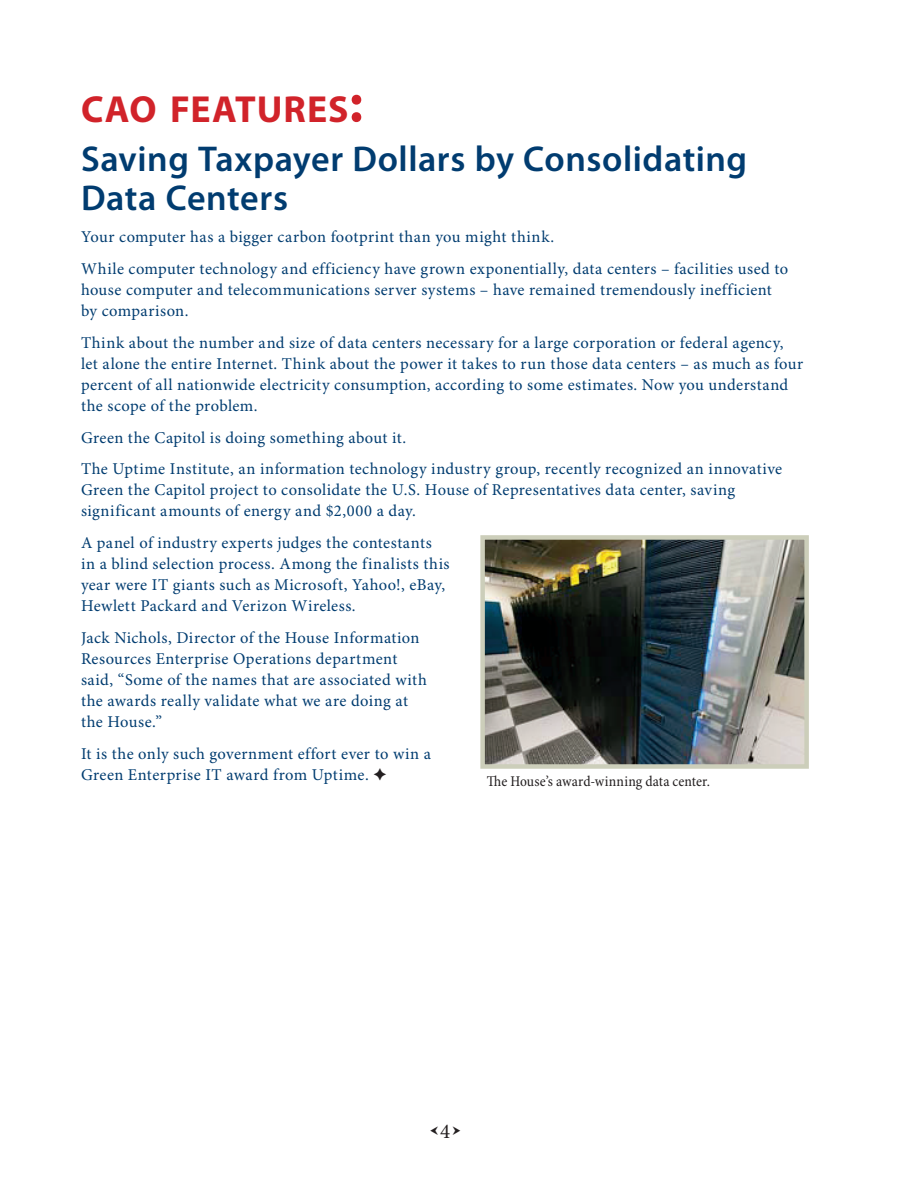
<style>
.page{position:relative;width:918px;height:1188px;background:#fff}
.page>*{position:absolute;margin:0;border:0;box-sizing:border-box;transform-origin:0 0}
.t1{font:700 37.8px "Myriad Pro";letter-spacing:.02em;color:#d1232a}
.t2{font:600 36px/39px "Myriad Pro";letter-spacing:.02em;color:#013c70}
.t3{font:21px "Minion Pro";color:#231f20}
.t4{font:16.5px/21px "Minion Pro";letter-spacing:.025em;color:#013c70}
.t5{font:condensed 15px "Minion Pro";letter-spacing:.005em;color:#231f20}
.s1{font-size:54px}
.s2{color:#231f20}
</style>
<div class="page">
<img style="left:485px;top:540px;width:319px;height:224px">
<div style="left:480px;top:535px;width:329px;height:234px;border:4px solid #ccceba"></div>
<h1 class="t1" style="left:81px;top:84px;width:283px">CAO FEATURES<span class="s1">:</span></h1>
<h2 class="t2" style="left:81px;top:139px;width:668px">Saving Taxpayer Dollars by Consolidating<br>Data Centers</h2>
<p class="t4" style="left:81px;top:222px;width:709px;line-height:31.8px">Your computer has a bigger carbon footprint than you might think.<br>While computer technology and efficiency have grown exponentially, data centers – facilities used to</p>
<p class="t4" style="left:81px;top:280px;width:692px">house computer and telecommunications server systems – have remained tremendously inefficient by comparison.</p>
<p class="t4" style="left:81px;top:333px;width:724px">Think about the number and size of data centers necessary for a large corporation or federal agency, let alone the entire Internet. Think about the power it takes to run those data centers – as much as four percent of all nationwide electricity consumption, according to some estimates. Now you understand the scope of the problem.</p>
<p class="t4" style="left:81px;top:422px;width:703px;line-height:31.8px">Green the Capitol is doing something about it.<br>The Uptime Institute, an information technology industry group, recently recognized an innovative</p>
<p class="t4" style="left:81px;top:480px;width:656px">Green the Capitol project to consolidate the U.S. House of Representatives data center, saving significant amounts of energy and $2,000 a day.</p>
<p class="t4" style="left:81px;top:533px;width:370px">A panel of industry experts judges the contestants in a blind selection process. Among the finalists this year were IT giants such as Microsoft, Yahoo!, eBay, Hewlett Packard and Verizon Wireless.</p>
<p class="t4" style="left:81px;top:628px;width:347px">Jack Nichols, Director of the House Information Resources Enterprise Operations department said, “Some of the names that are associated with the awards really validate what we are doing at the House.”</p>
<p class="t4" style="left:81px;top:744px;width:352px">It is the only such government effort ever to win a<br>Green Enterprise IT award from Uptime. <span class="s2">✦</span></p>
<p class="t5" style="left:487px;top:772px;width:225px">The House’s award-winning data center.</p>
<p class="t3" style="left:440px;top:1119px;width:12px">4</p>
</div>
